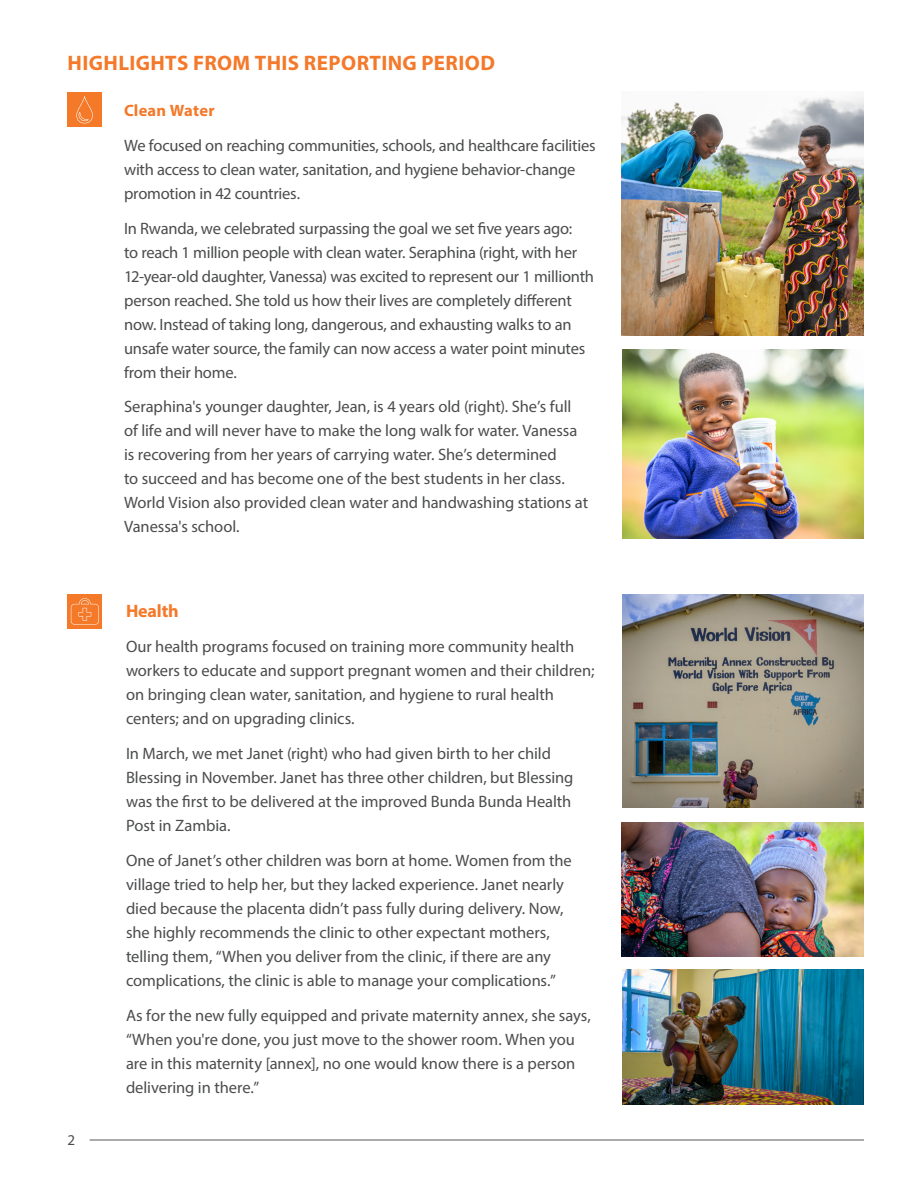
<style>
.page{position:relative;width:918px;height:1188px;background:#fff}
.page>*{position:absolute;margin:0;border:0;box-sizing:border-box;transform-origin:0 0}
.BODY_HEADER{font:700 21px "Myriad Pro";letter-spacing:.02em;color:#f4792a}
.BODY{font:700 18px "Myriad Pro";letter-spacing:-.01em;color:#f4792a}
.BODY-2{font:16.5px/24px "Myriad Pro";letter-spacing:-.005em;color:#4b4c4d}
.BODY-3{font:700 16.5px "Myriad Pro";letter-spacing:.01em;color:#f4792a}
.t1{font:15px "Myriad Pro";color:#4b4c4d}
</style>
<div class="page">
<hr style="left:90px;top:1140px;width:774px;height:1px;background:#57585a">
<div style="left:67px;top:92px;width:35px;height:35px;background:#f47928"></div>
<svg style="left:76px;top:95px;width:17px;height:28px"></svg>
<img style="left:622px;top:95px;width:242px;height:241px">
<div style="left:68px;top:594px;width:34px;height:35px;background:#f47928"></div>
<svg style="left:71px;top:598px;width:28px;height:27px"></svg>
<img style="left:622px;top:594px;width:242px;height:214px">
<img style="left:622px;top:350px;width:242px;height:188px">
<img style="left:622px;top:822px;width:242px;height:135px">
<img style="left:622px;top:970px;width:242px;height:135px">
<p class="BODY_HEADER" style="left:67px;top:49px;width:429px">HIGHLIGHTS FROM THIS REPORTING PERIOD</p>
<p class="BODY-3" style="left:124px;top:100px;width:92px">Clean Water</p>
<p class="BODY-2" style="left:124px;top:133px;width:473px">We focused on reaching communities, schools, and healthcare facilities with access to clean water, sanitation, and hygiene behavior-change promotion in 42 countries.</p>
<p class="BODY-2" style="left:124px;top:216px;width:471px">In Rwanda, we celebrated surpassing the goal we set five years ago:<br>to reach 1 million people with clean water. Seraphina (right, with her 12-year-old daughter, Vanessa) was excited to represent our 1 millionth person reached. She told us how their lives are completely different now. Instead of taking long, dangerous, and exhausting walks to an unsafe water source, the family can now access a water point minutes from their home.</p>
<p class="BODY-2" style="left:124px;top:395px;width:466px">Seraphina's younger daughter, Jean, is 4 years old (right). She’s full of life and will never have to make the long walk for water. Vanessa is recovering from her years of carrying water. She’s determined<br>to succeed and has become one of the best students in her class.<br>World Vision also provided clean water and handwashing stations at Vanessa's school.</p>
<p class="t1" style="left:68px;top:1131px;width:9px">2</p>
<p class="BODY" style="left:126px;top:600px;width:54px">Health</p>
<p class="BODY-2" style="left:126px;top:634px;width:470px">Our health programs focused on training more community health workers to educate and support pregnant women and their children; on bringing clean water, sanitation, and hygiene to rural health centers; and on upgrading clinics.</p>
<p class="BODY-2" style="left:126px;top:741px;width:449px">In March, we met Janet (right) who had given birth to her child Blessing in November. Janet has three other children, but Blessing was the first to be delivered at the improved Bunda Bunda Health Post in Zambia.</p>
<p class="BODY-2" style="left:126px;top:848px;width:447px">One of Janet’s other children was born at home. Women from the village tried to help her, but they lacked experience. Janet nearly died because the placenta didn’t pass fully during delivery. Now, she highly recommends the clinic to other expectant mothers, telling them, “When you deliver from the clinic, if there are any complications, the clinic is able to manage your complications.”</p>
<p class="BODY-2" style="left:126px;top:1003px;width:466px">As for the new fully equipped and private maternity annex, she says, “When you're done, you just move to the shower room. When you are in this maternity [annex], no one would know there is a person delivering in there.”</p>
</div>
